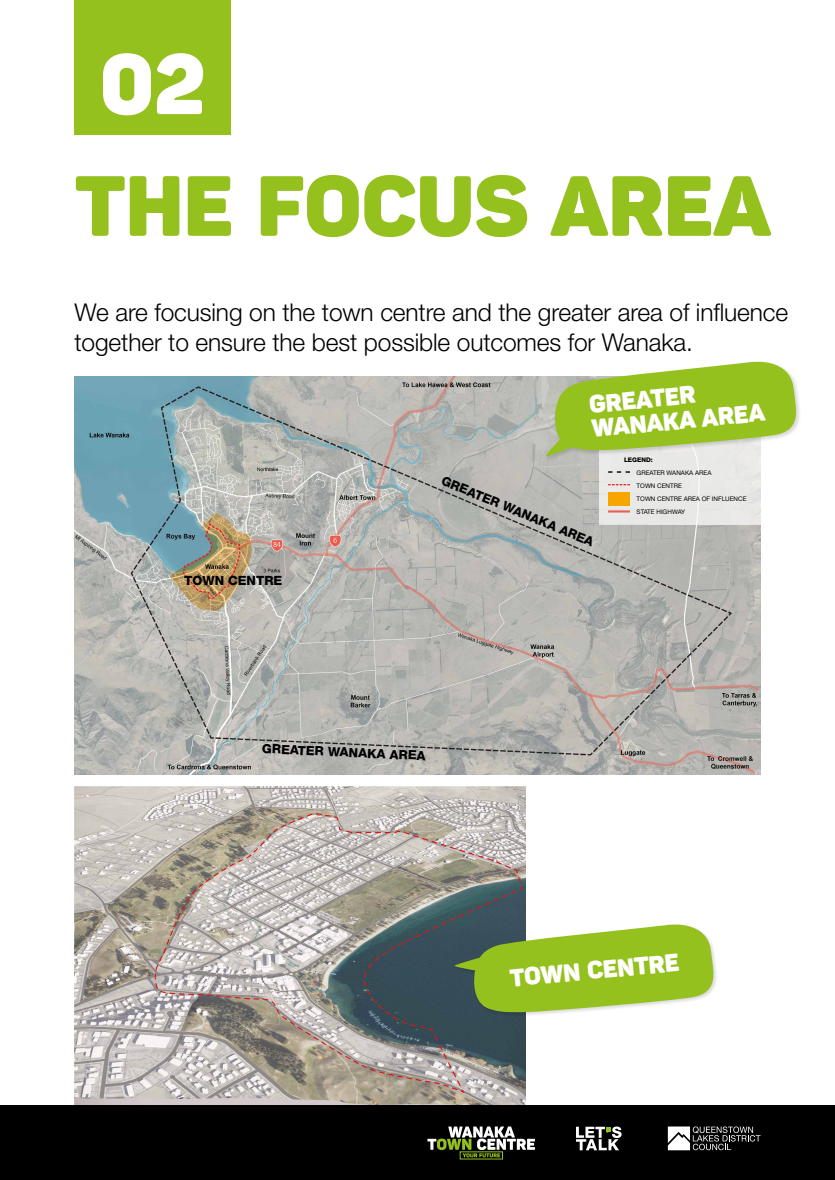
<style>
.page{position:relative;width:835px;height:1180px;background:#fff}
.page>*{position:absolute;margin:0;border:0;box-sizing:border-box;transform-origin:0 0}
.t1{font:84px "Panton Black Caps";color:#95c11f}
.t2{font:84px "Panton Black Caps";color:#fff}
.t3{font:300 24.5px/29.7px "Helvetica Neue LT Std";letter-spacing:-.005em;color:#000}
.t4{font:24.5px/24.8px "Panton Black Caps";color:#fff}
.t5{font:800 12.77px "Helvetica Neue LT Std";color:#000}
.t6{font:6.3px/12.9px "Helvetica Neue LT Std";color:#000}
.t7{font:800 6.3px "Helvetica Neue LT Std";color:#000}
</style>
<div class="page">
<img style="left:74px;top:376px;width:686px;height:398px">
<img style="left:74px;top:786px;width:452px;height:319px">
<div style="left:599px;top:430px;width:161px;height:95px;background:#e9e9e7"></div>
<svg style="left:608px;top:471px;width:22px;height:2px"></svg>
<svg style="left:608px;top:484px;width:22px;height:1px"></svg>
<hr style="left:608px;top:510px;width:22px;height:2px;background:#eb5c54">
<div style="left:608px;top:492px;width:21px;height:14px;background:#f7a600"></div>
<div style="left:544px;top:360px;width:257px;height:102px;background:#000;opacity:.15"></div>
<svg style="left:544px;top:361px;width:252px;height:96px"></svg>
<div style="left:453px;top:923px;width:265px;height:94px;background:#000;opacity:.15"></div>
<svg style="left:454px;top:923px;width:260px;height:90px"></svg>
<div style="left:74px;top:0;width:157px;height:134px;background:#95c11f"></div>
<div style="left:0;top:1105px;width:834px;height:75px;background:#000"></div>
<svg style="left:427px;top:1126px;width:108px;height:31px"></svg>
<svg style="left:667px;top:1126px;width:93px;height:24px"></svg>
<svg style="left:576px;top:1126px;width:45px;height:24px"></svg>
<h1 class="t2" style="left:100px;top:30px;width:107px">02</h1>
<h1 class="t1" style="left:75px;top:152px;width:697px">THE FOCUS AREA</h1>
<p class="t3" style="left:74px;top:297px;width:715px">We are focusing on the town centre and the greater area of influence together to ensure the best possible outcomes for Wanaka.</p>
<p class="t4" style="left:587px;top:392px;width:176px;rotate:-6deg">greater wanaka area</p>
<p class="t5" style="left:184px;top:573px;width:100px">TOWN CENTRE</p>
<p class="t5" style="left:445px;top:472px;width:165px;rotate:23deg">GREATER WANAKA AREA</p>
<p class="t7" style="left:624px;top:456px;width:30px">LEGEND:</p>
<p class="t6" style="left:636px;top:466px;width:111px">GREATER WANAKA AREA<br>TOWN CENTRE<br>TOWN CENTRE AREA OF INFLUENCE<br>STATE HIGHWAY</p>
<p class="t5" style="left:262px;top:740px;width:165px;rotate:3deg">GREATER WANAKA AREA</p>
<p class="t4" style="left:508px;top:966px;width:171px;rotate:-6deg">town centre</p>
</div>
